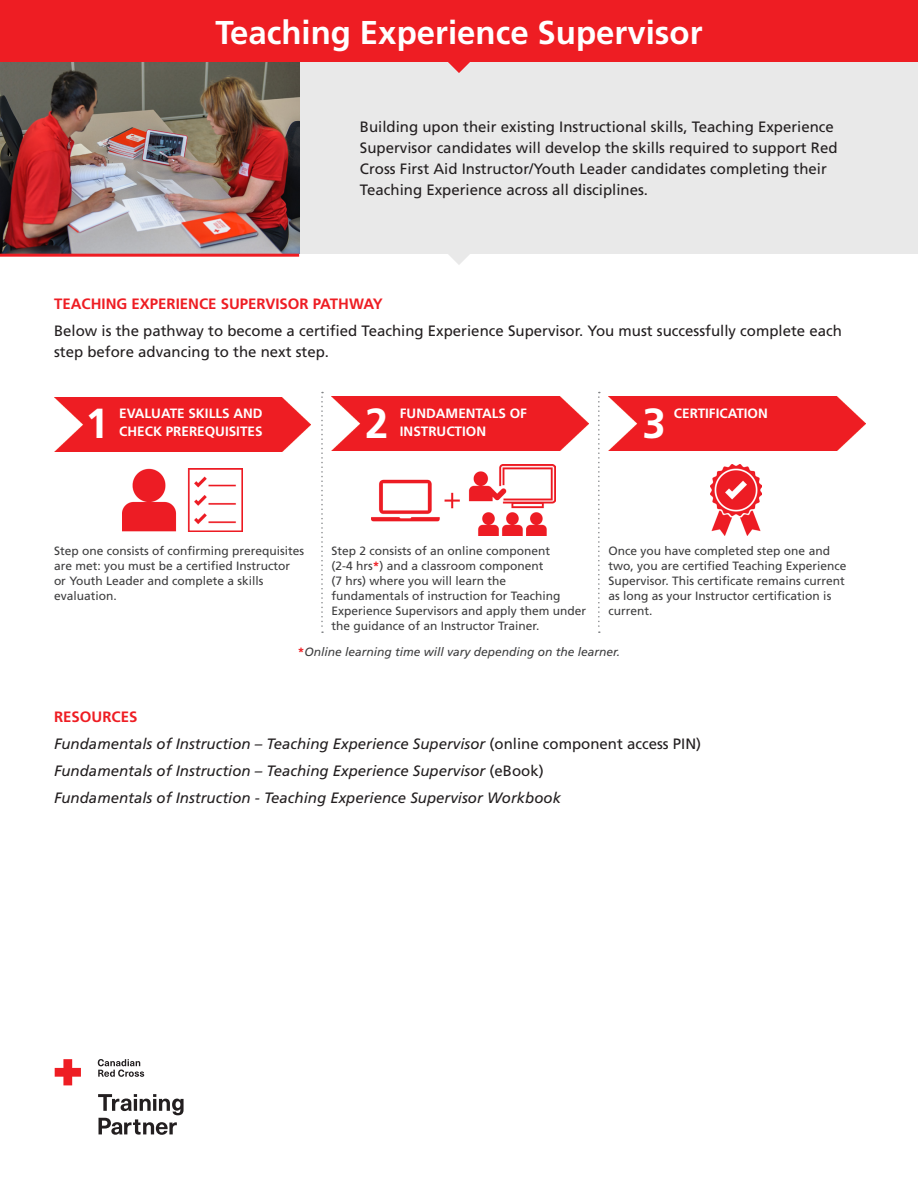
<style>
.page{position:relative;width:918px;height:1188px;background:#fff}
.page>*{position:absolute;margin:0;border:0;box-sizing:border-box;transform-origin:0 0}
.t1{font:700 42px "Frutiger LT Std";color:#fff}
.t2{font:700 33px "Frutiger LT Std";color:#fff}
.t3{font:15px/21px "Frutiger LT Std";color:#231f20}
.t4{font:italic 15px "Frutiger LT Std";color:#231f20}
.t5{font:700 15px "Frutiger LT Std";color:#ee1d23}
.t6{font:700 13.5px "Frutiger LT Std";color:#fff}
.t7{font:12px/15px "Frutiger LT Std";color:#3e3e3f}
.t8{font:italic 12px "Frutiger LT Std";color:#3e3e3f}
.s1{font-weight:700;color:#ee1d23}
.s2{font-weight:700;font-style:normal;color:#ee1d23}
.s3{font-style:normal}
</style>
<div class="page">
<div style="left:0;top:62px;width:918px;height:192px;background:#e9e9e9"></div>
<img style="left:0;top:62px;width:299px;height:192px">
<div style="left:0;top:0;width:918px;height:62px;background:#ee1d23"></div>
<svg style="left:448px;top:62px;width:22px;height:11px"></svg>
<svg style="left:448px;top:254px;width:22px;height:11px"></svg>
<hr style="left:0;top:254px;width:299px;height:3px;background:#ee1d23">
<img style="left:54px;top:397px;width:257px;height:54px">
<img style="left:609px;top:396px;width:256px;height:55px">
<img style="left:122px;top:469px;width:120px;height:62px">
<svg style="left:321px;top:392px;width:2px;height:241px"></svg>
<svg style="left:598px;top:392px;width:2px;height:241px"></svg>
<img style="left:332px;top:396px;width:256px;height:55px">
<img style="left:371px;top:465px;width:185px;height:70px">
<img style="left:710px;top:465px;width:52px;height:70px">
<svg style="left:98px;top:1059px;width:46px;height:18px"></svg>
<svg style="left:55px;top:1059px;width:26px;height:26px"></svg>
<svg style="left:98px;top:1094px;width:86px;height:41px"></svg>
<p class="t2" style="left:215px;top:13px;width:489px">Teaching Experience Supervisor</p>
<p class="t3" style="left:360px;top:116px;width:479px">Building upon their existing Instructional skills, Teaching Experience Supervisor candidates will develop the skills required to support Red Cross First Aid Instructor/Youth Leader candidates completing their Teaching Experience across all disciplines.</p>
<p class="t5" style="left:54px;top:295px;width:330px">TEACHING EXPERIENCE SUPERVISOR PATHWAY</p>
<p class="t3" style="left:54px;top:320px;width:789px">Below is the pathway to become a certified Teaching Experience Supervisor. You must successfully complete each step before advancing to the next step.</p>
<p class="t1" style="left:86px;top:399px;width:25px">1</p>
<p class="t6" style="left:119px;top:406px;width:145px">EVALUATE SKILLS AND</p>
<p class="t6" style="left:119px;top:424px;width:145px">CHECK PREREQUISITES</p>
<p class="t1" style="left:365px;top:399px;width:25px">2</p>
<p class="t6" style="left:400px;top:406px;width:129px">FUNDAMENTALS OF</p>
<p class="t6" style="left:400px;top:424px;width:88px">INSTRUCTION</p>
<p class="t1" style="left:642px;top:399px;width:25px">3</p>
<p class="t6" style="left:674px;top:406px;width:95px">CERTIFICATION</p>
<p class="t7" style="left:54px;top:543px;width:252px">Step one consists of confirming prerequisites are met: you must be a certified Instructor or Youth Leader and complete a skills evaluation.</p>
<p class="t7" style="left:609px;top:543px;width:239px">Once you have completed step one and two, you are certified Teaching Experience Supervisor. This certificate remains current as long as your Instructor certification is current.</p>
<p class="t7" style="left:332px;top:543px;width:220px">Step 2 consists of an online component</p>
<p class="t7" style="left:332px;top:558px;width:214px">(2-4 hrs<span class="s1">*</span>) and a classroom component</p>
<p class="t7" style="left:332px;top:573px;width:256px">(7 hrs) where you will learn the fundamentals of instruction for Teaching Experience Supervisors and apply them under the guidance of an Instructor Trainer.</p>
<p class="t8" style="left:298px;top:645px;width:324px"><span class="s2">*</span>Online learning time will vary depending on the learner.</p>
<p class="t5" style="left:54px;top:708px;width:85px">RESOURCES</p>
<p class="t4" style="left:54px;top:735px;width:649px">Fundamentals of Instruction – Teaching Experience Supervisor <span class="s3">(online component access PIN)</span></p>
<p class="t4" style="left:54px;top:762px;width:491px">Fundamentals of Instruction – Teaching Experience Supervisor <span class="s3">(eBook)</span></p>
<p class="t4" style="left:54px;top:789px;width:509px">Fundamentals of Instruction - Teaching Experience Supervisor Workbook</p>
</div>
